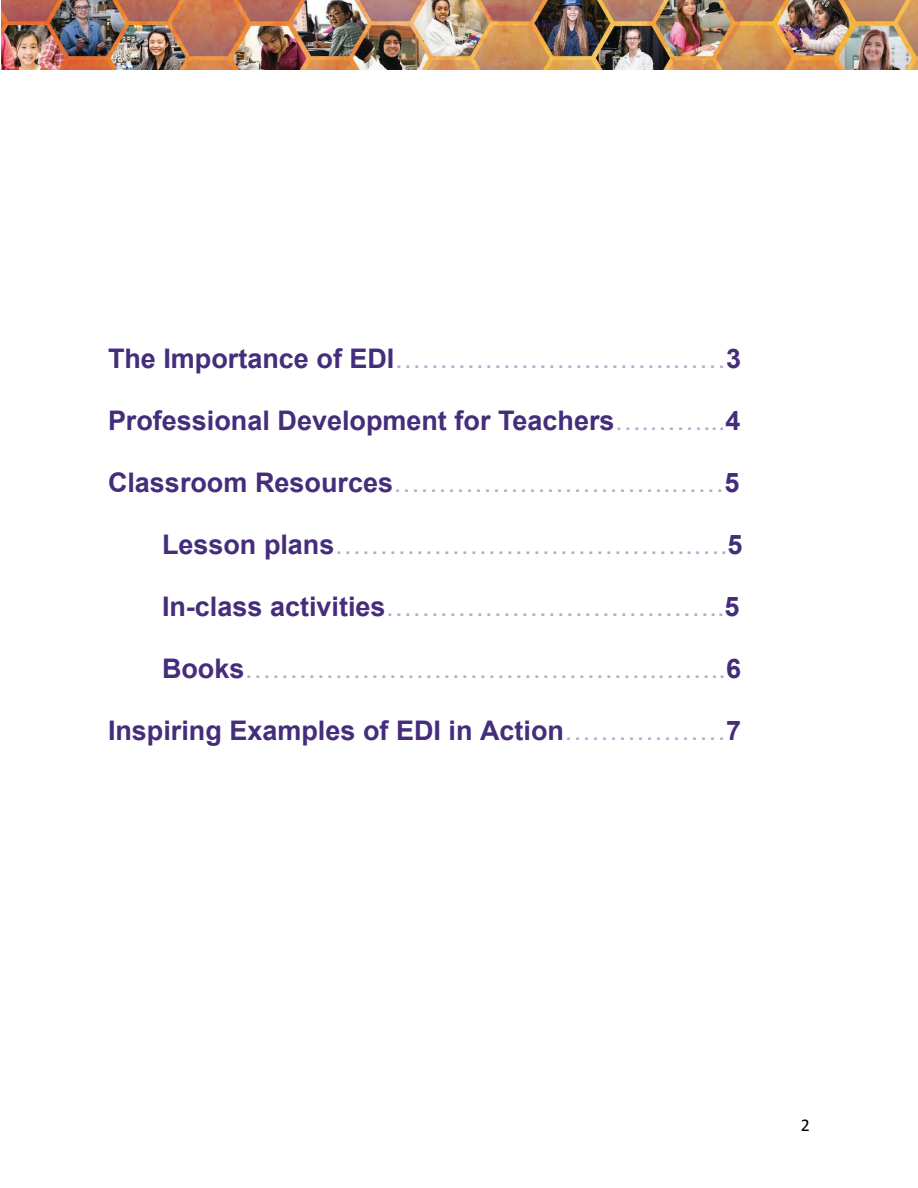
<style>
.page{position:relative;width:918px;height:1188px;background:#fff}
.page>*{position:absolute;margin:0;border:0;box-sizing:border-box;transform-origin:0 0}
.t1{font:700 27px "Arial";color:#442d7b}
.t2{font:27px "Arial";color:#b4a7d6}
.t3{font:18px "Calibri";color:#000}
.s1{font-weight:400;color:#b4a7d6}
.s2{font-weight:700;color:#442d7b}
</style>
<div class="page">
<img style="left:1px;top:0;width:917px;height:70px">
<p class="t1" style="left:108px;top:343px;width:635px">The Importance of EDI<span class="s1">………………………….……</span>3</p>
<p class="t1" style="left:108px;top:406px;width:634px">Professional Development for Teachers<span class="s1">….……...</span>4</p>
<p class="t1" style="left:108px;top:468px;width:633px">Classroom Resources<span class="s1">………………………….……</span>5</p>
<p class="t2" style="left:162px;top:530px;width:582px"><span class="s2">Lesson plans</span>………………………………….….<span class="s2">5</span></p>
<p class="t1" style="left:162px;top:592px;width:579px">In-class activities<span class="s1">………………………………..</span>5</p>
<p class="t2" style="left:162px;top:654px;width:581px"><span class="s2">Books</span>……………………………………….……..<span class="s2">6</span></p>
<p class="t1" style="left:108px;top:716px;width:635px">Inspiring Examples of EDI in Action<span class="s1">………………</span>7</p>
<p class="t3" style="left:801px;top:1117px;width:11px">2</p>
</div>
